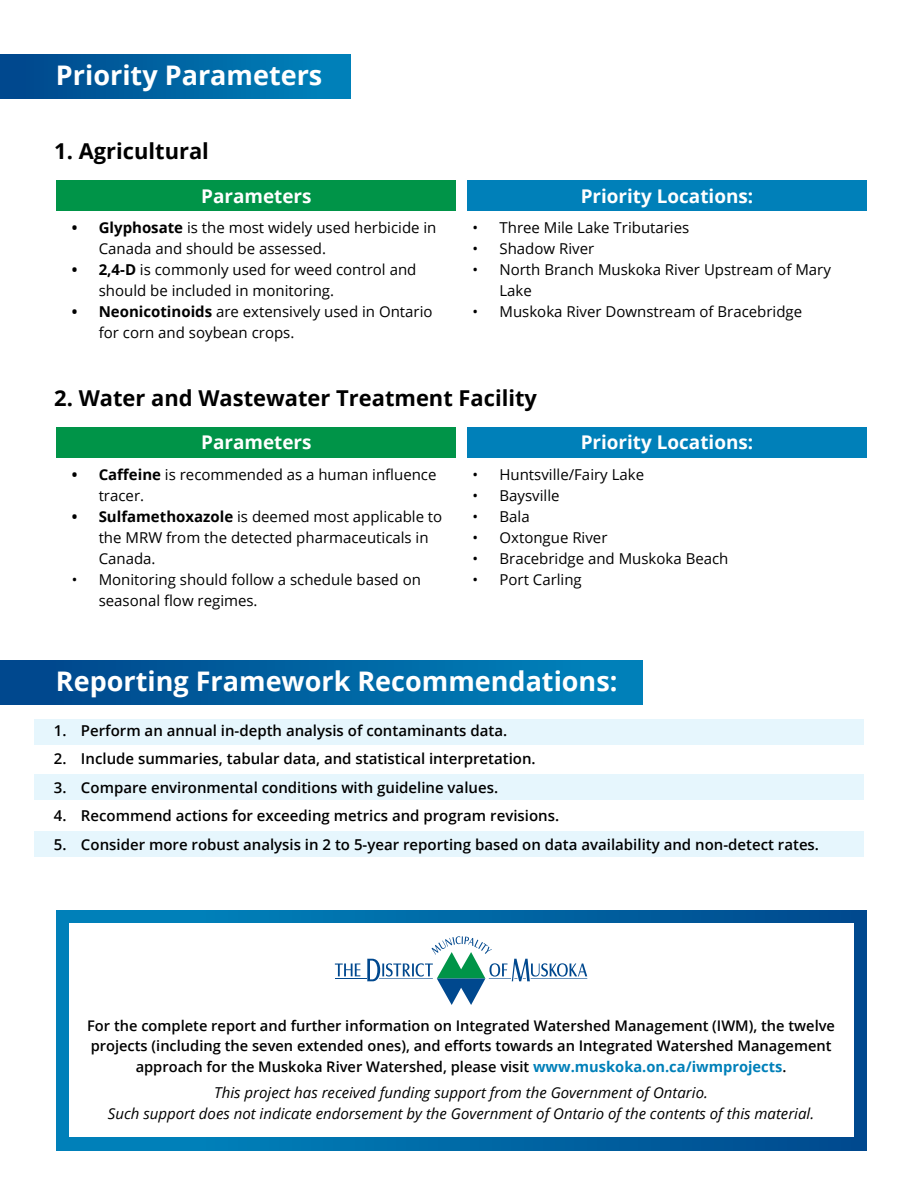
<style>
.page{position:relative;width:918px;height:1188px;background:#fff}
.page>*{position:absolute;margin:0;border:0;box-sizing:border-box;transform-origin:0 0}
.t1{font:700 27px "Open Sans";color:#fff}
.t2{font:700 21.9px "Open Sans";color:#000}
.t3{font:700 18.9px "Open Sans";color:#fff}
.t4{font:15px/21px "Open Sans";color:#000}
.t5{font:600 15px "Open Sans";color:#000}
.t6{font:italic 15px/21px "Open Sans";color:#000;text-align:center}
.t7{font:600 14.7px/20.5px "Open Sans";color:#000;text-align:center}
.s1{font-weight:700}
.s2{font-weight:700;color:#0080b9}
</style>
<div class="page">
<div style="left:34px;top:719px;width:830px;height:26px;background:#e6f6fd"></div>
<div style="left:34px;top:774px;width:830px;height:26px;background:#e6f6fd"></div>
<div style="left:34px;top:832px;width:830px;height:25px;background:#e6f6fd"></div>
<div style="left:56px;top:910px;width:810px;height:241px;background:linear-gradient(to right,#0088bf,#004a8e)"></div>
<div style="left:69px;top:923px;width:784px;height:214px;background:#fff"></div>
<hr style="left:335px;top:978px;width:31px;height:1px;background:#00488e">
<svg style="left:335px;top:964px;width:25px;height:12px"></svg>
<svg style="left:367px;top:936px;width:220px;height:69px"></svg>
<div style="left:0;top:54px;width:351px;height:44px;background:linear-gradient(to right,#00458a,#0085bc)"></div>
<div style="left:0;top:661px;width:643px;height:44px;background:linear-gradient(to right,#00448a,#0085bc)"></div>
<div style="left:57px;top:181px;width:399px;height:30px;background:#009448"></div>
<div style="left:57px;top:427px;width:399px;height:30px;background:#009448"></div>
<div style="left:467px;top:181px;width:400px;height:30px;background:#0080b9"></div>
<div style="left:467px;top:427px;width:400px;height:30px;background:#0080b9"></div>
<h1 class="t1" style="left:56px;top:56px;width:268px">Priority Parameters</h1>
<h2 class="t2" style="left:54px;top:136px;width:156px">1. Agricultural</h2>
<p class="t3" style="left:201px;top:182px;width:112px">Parameters</p>
<p class="t4" style="left:99px;top:217px;width:339px;text-indent:-27px"><span class="s1">• Glyphosate</span> is the most widely used herbicide in<br>Canada and should be assessed.</p>
<p class="t4" style="left:99px;top:259px;width:319px;text-indent:-27px"><span class="s1">• 2,4-D</span> is commonly used for weed control and should be included in monitoring.</p>
<p class="t4" style="left:99px;top:301px;width:335px;text-indent:-27px"><span class="s1">• Neonicotinoids</span> are extensively used in Ontario for corn and soybean crops.</p>
<p class="t3" style="left:581px;top:182px;width:174px">Priority Locations:</p>
<p class="t4" style="left:472px;top:217px;width:218px">• Three Mile Lake Tributaries</p>
<p class="t4" style="left:472px;top:238px;width:123px">• Shadow River</p>
<p class="t4" style="left:499px;top:259px;width:333px;text-indent:-27px">• North Branch Muskoka River Upstream of Mary<br>Lake</p>
<p class="t4" style="left:472px;top:301px;width:331px">• Muskoka River Downstream of Bracebridge</p>
<h2 class="t2" style="left:54px;top:382px;width:484px">2. Water and Wastewater Treatment Facility</h2>
<p class="t3" style="left:201px;top:429px;width:112px">Parameters</p>
<p class="t3" style="left:581px;top:429px;width:174px">Priority Locations:</p>
<p class="t4" style="left:99px;top:463px;width:339px;text-indent:-27px"><span class="s1">• Caffeine</span> is recommended as a human influence tracer.</p>
<p class="t4" style="left:99px;top:505px;width:345px;text-indent:-27px"><span class="s1">• Sulfamethoxazole</span> is deemed most applicable to the MRW from the detected pharmaceuticals in<br>Canada.</p>
<p class="t4" style="left:99px;top:568px;width:324px;text-indent:-27px">• Monitoring should follow a schedule based on seasonal flow regimes.</p>
<p class="t4" style="left:472px;top:463px;width:173px">• Huntsville/Fairy Lake</p>
<p class="t4" style="left:472px;top:484px;width:89px">• Baysville</p>
<p class="t4" style="left:472px;top:505px;width:59px">• Bala</p>
<p class="t4" style="left:472px;top:526px;width:136px">• Oxtongue River</p>
<p class="t4" style="left:472px;top:547px;width:258px">• Bracebridge and Muskoka Beach</p>
<p class="t4" style="left:472px;top:568px;width:111px">• Port Carling</p>
<h1 class="t1" style="left:56px;top:662px;width:563px">Reporting Framework Recommendations:</h1>
<p class="t5" style="left:54px;top:720px;width:455px">1. Perform an annual in-depth analysis of contaminants data.</p>
<p class="t5" style="left:54px;top:748px;width:483px">2. Include summaries, tabular data, and statistical interpretation.</p>
<p class="t5" style="left:54px;top:777px;width:446px">3. Compare environmental conditions with guideline values.</p>
<p class="t5" style="left:54px;top:805px;width:507px">4. Recommend actions for exceeding metrics and program revisions.</p>
<p class="t5" style="left:54px;top:834px;width:767px">5. Consider more robust analysis in 2 to 5-year reporting based on data availability and non-detect rates.</p>
<p class="t7" style="left:87px;top:1015px;width:749px">For the complete report and further information on Integrated Watershed Management (IWM), the twelve projects (including the seven extended ones), and efforts towards an Integrated Watershed Management approach for the Muskoka River Watershed, please visit <span class="s2">www.muskoka.on.ca/iwmprojects</span>.</p>
<p class="t6" style="left:108px;top:1082px;width:708px">This project has received funding support from the Government of Ontario.<br>Such support does not indicate endorsement by the Government of Ontario of the contents of this material.</p>
</div>
